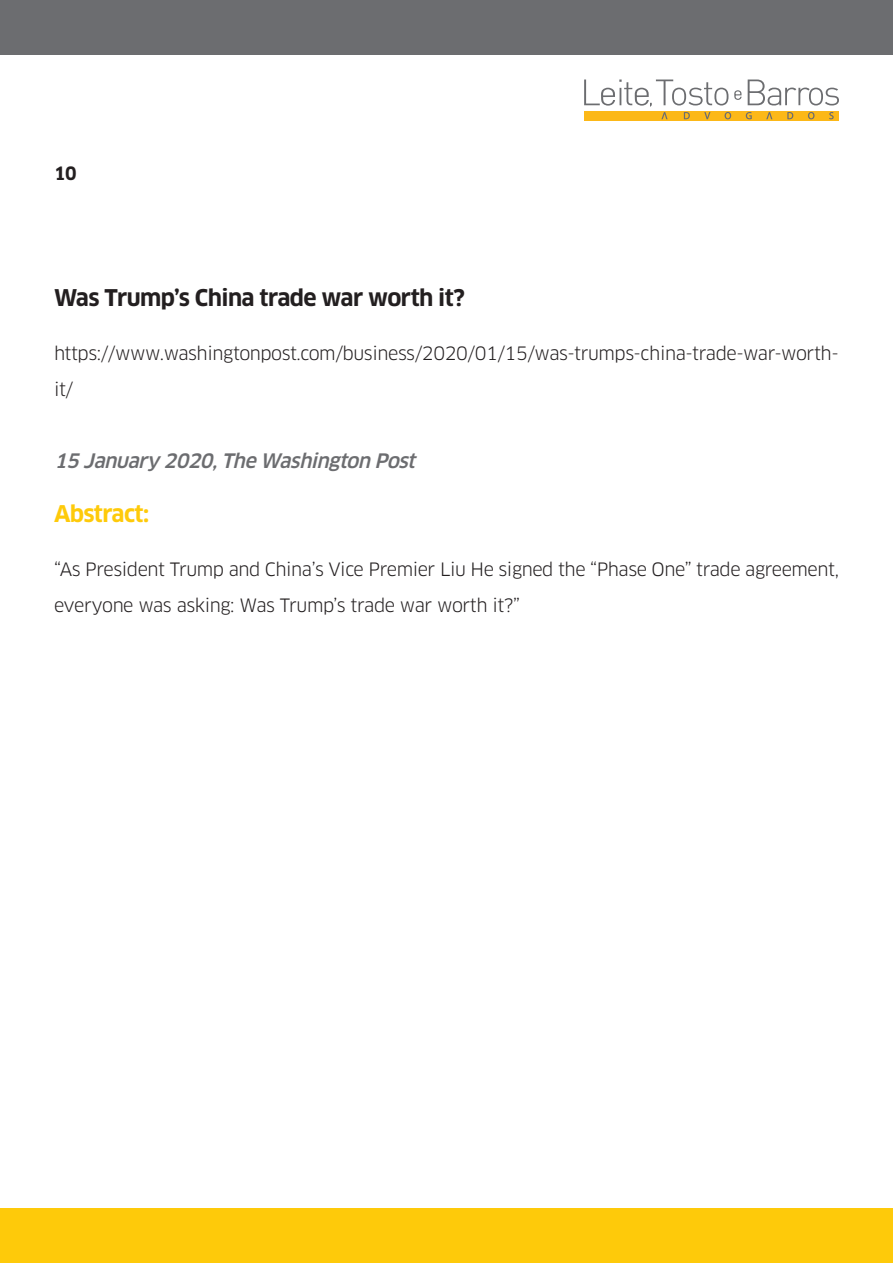
<style>
.page{position:relative;width:893px;height:1263px;background:#fff}
.page>*{position:absolute;margin:0;border:0;box-sizing:border-box;transform-origin:0 0}
.t1{font:700 22.5px "Clan OT";letter-spacing:-.025em;color:#231f20}
.t2{font:700 22.5px "Clan OT";letter-spacing:-.025em;color:#feca0a}
.t3{font:italic 500 19.5px "Clan OT";color:#6c6d70}
.t4{font:18px/36px "Clan OT";letter-spacing:-.025em;color:#231f20}
.t5{font:700 18px "Clan OT";color:#231f20}
</style>
<div class="page">
<div style="left:0;top:1209px;width:893px;height:54px;background:#feca0a"></div>
<div style="left:0;top:0;width:893px;height:54px;background:#6c6d70"></div>
<div style="left:584px;top:111px;width:255px;height:10px;background:#fcb818"></div>
<svg style="left:584px;top:80px;width:255px;height:39px"></svg>
<p class="t5" style="left:54px;top:163px;width:24px">10</p>
<p class="t1" style="left:54px;top:285px;width:412px">Was Trump’s China trade war worth it?</p>
<p class="t4" style="left:54px;top:335px;width:786px">https://www.washingtonpost.com/business/2020/01/15/was-trumps-china-trade-war-worth&shy;it/</p>
<p class="t3" style="left:54px;top:449px;width:368px">15 January 2020,The Washington Post</p>
<p class="t2" style="left:54px;top:501px;width:97px">Abstract:</p>
<p class="t4" style="left:54px;top:551px;width:786px">“As President Trump and China’s Vice Premier Liu He signed the “Phase One” trade agreement, everyone was asking: Was Trump’s trade war worth it?”</p>
</div>
